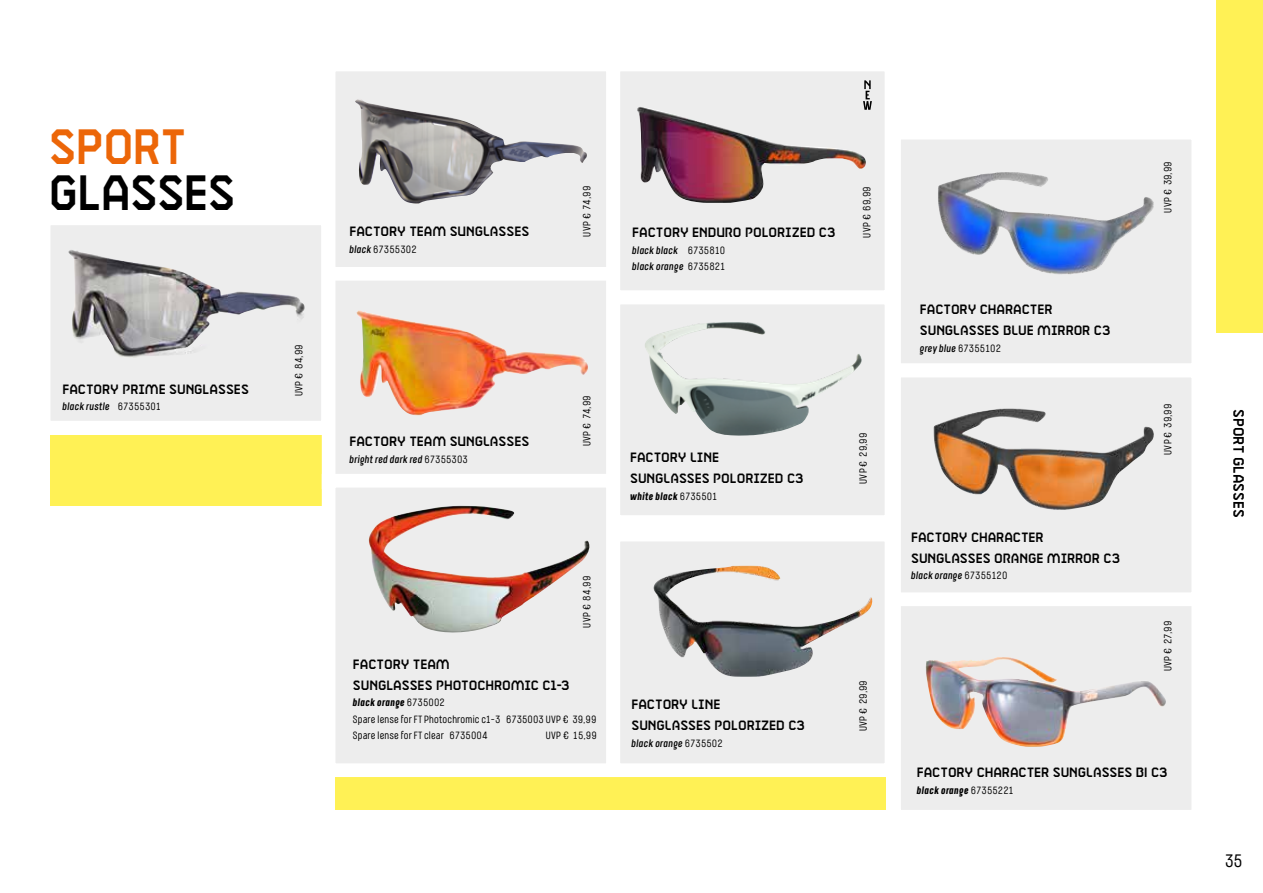
<style>
.page{position:relative;width:1263px;height:893px;background:#fff}
.page>*{position:absolute;margin:0;border:0;box-sizing:border-box;transform-origin:0 0}
.t1{font:49.5px "Coach";letter-spacing:-.02em;color:#000;scale:.95 1}
.t2{font:49.5px "Coach";letter-spacing:-.02em;color:#ec6608;scale:.95 1}
.t3{font:18px "Port Condensed";color:#000}
.t4{font:15px "Coach";letter-spacing:-.015em;color:#000}
.t5{font:13.5px/21px "Coach";letter-spacing:-.01em;color:#000}
.t6{font:10.5px/16.5px "Port Condensed";letter-spacing:.015em;color:#000}
.t7{font:italic 500 10.5px/16.5px "Port Condensed";letter-spacing:.02em;color:#000}
.t8{font:italic 700 10.5px "Port Condensed";letter-spacing:.02em;color:#000}
.s1{font-weight:400;font-style:normal}
.s2{font-weight:500;font-style:italic}
.s3{font-weight:700;font-style:italic}
</style>
<div class="page">
<div style="left:335px;top:763px;width:550px;height:47px;background:#fff155"></div>
<div style="left:50px;top:436px;width:272px;height:70px;background:#fff155"></div>
<div style="left:1216px;top:0;width:47px;height:333px;background:#fff155"></div>
<div style="left:606px;top:528px;width:292px;height:249px;background:#ededed;border:14px solid #fff"></div>
<div style="left:887px;top:592px;width:318px;height:232px;background:#ededed;border:14px solid #fff"></div>
<div style="left:606px;top:291px;width:292px;height:238px;background:#ededed;border:14px solid #fff"></div>
<div style="left:322px;top:266px;width:298px;height:223px;background:#ededed;border:14px solid #fff"></div>
<div style="left:322px;top:58px;width:298px;height:223px;background:#ededed;border:14px solid #fff"></div>
<div style="left:37px;top:212px;width:298px;height:222px;background:#ededed;border:14px solid #fff"></div>
<img style="left:356px;top:310px;width:232px;height:105px">
<img style="left:355px;top:99px;width:232px;height:104px">
<img style="left:68px;top:250px;width:237px;height:108px">
<img style="left:925px;top:657px;width:241px;height:90px">
<img style="left:645px;top:322px;width:217px;height:114px">
<img style="left:653px;top:566px;width:220px;height:111px">
<div style="left:887px;top:126px;width:318px;height:251px;background:#ededed;border:14px solid #fff"></div>
<img style="left:938px;top:172px;width:216px;height:102px">
<div style="left:887px;top:364px;width:318px;height:242px;background:#ededed;border:14px solid #fff"></div>
<img style="left:933px;top:408px;width:221px;height:102px">
<div style="left:322px;top:474px;width:298px;height:303px;background:#ededed;border:14px solid #fff"></div>
<img style="left:368px;top:506px;width:222px;height:127px">
<div style="left:606px;top:58px;width:292px;height:246px;background:#ededed;border:14px solid #fff"></div>
<svg style="left:863px;top:80px;width:9px;height:30px"></svg>
<img style="left:637px;top:106px;width:231px;height:97px">
<h1 class="t2" style="left:49px;top:119px;width:147px">SPORT</h1>
<h1 class="t1" style="left:49px;top:166px;width:198px">GLASSES</h1>
<p class="t5" style="left:62px;top:380px;width:188px">FACTORY PRIME SUNGLASSES</p>
<p class="t7" style="left:62px;top:398px;width:100px">black rustle <span class="s1">67355301</span></p>
<p class="t6" style="left:290px;top:396px;width:53px;rotate:-90deg">UVP € 84,99</p>
<p class="t5" style="left:349px;top:222px;width:181px">FACTORY TEAM SUNGLASSES</p>
<p class="t6" style="left:349px;top:241px;width:69px"><span class="s2">black</span> 67355302</p>
<p class="t6" style="left:578px;top:237px;width:52px;rotate:-90deg">UVP € 74,99</p>
<p class="t5" style="left:632px;top:223px;width:205px">FACTORY ENDURO POLORIZED C3</p>
<p class="t7" style="left:632px;top:242px;width:95px">black black <span class="s1">6735810 </span>black orange <span class="s1">6735821</span></p>
<p class="t6" style="left:858px;top:238px;width:53px;rotate:-90deg">UVP € 69,99</p>
<p class="t5" style="left:349px;top:432px;width:181px">FACTORY TEAM SUNGLASSES</p>
<p class="t7" style="left:349px;top:450px;width:120px">bright red dark red <span class="s1">67355303</span></p>
<p class="t6" style="left:578px;top:446px;width:52px;rotate:-90deg">UVP € 74,99</p>
<p class="t6" style="left:578px;top:628px;width:53px;rotate:-90deg">UVP € 84,99</p>
<p class="t5" style="left:353px;top:655px;width:218px">FACTORY TEAM<br>SUNGLASSES PHOTOCHROMIC C1-3</p>
<p class="t6" style="left:353px;top:694px;width:245px"><span class="s3">black orange</span> 6735002<br>Spare lense for FT Photochromic c1-3 6735003 UVP € 39,99<br>Spare lense for FT clear 6735004</p>
<p class="t6" style="left:546px;top:727px;width:53px">UVP € 15,99</p>
<p class="t5" style="left:630px;top:448px;width:175px">FACTORY LINE<br>SUNGLASSES POLORIZED C3</p>
<p class="t8" style="left:630px;top:489px;width:89px">white black <span class="s1">6735501</span></p>
<p class="t5" style="left:631px;top:695px;width:175px">FACTORY LINE<br>SUNGLASSES POLORIZED C3</p>
<p class="t7" style="left:631px;top:734px;width:93px">black orange <span class="s1">6735502</span></p>
<p class="t6" style="left:855px;top:484px;width:53px;rotate:-90deg">UVP € 29,99</p>
<p class="t6" style="left:855px;top:731px;width:53px;rotate:-90deg">UVP € 29,99</p>
<p class="t5" style="left:920px;top:300px;width:192px">FACTORY CHARACTER<br>SUNGLASSES BLUE MIRROR C3</p>
<p class="t7" style="left:920px;top:339px;width:83px">grey blue <span class="s1">67355102</span></p>
<p class="t5" style="left:911px;top:528px;width:211px">FACTORY CHARACTER<br>SUNGLASSES ORANGE MIRROR C3</p>
<p class="t7" style="left:911px;top:567px;width:98px">black orange <span class="s1">67355120</span></p>
<p class="t6" style="left:1159px;top:213px;width:53px;rotate:-90deg">UVP € 39,99</p>
<p class="t6" style="left:1159px;top:455px;width:53px;rotate:-90deg">UVP € 39,99</p>
<p class="t6" style="left:1159px;top:671px;width:52px;rotate:-90deg">UVP € 27,99</p>
<p class="t5" style="left:917px;top:763px;width:252px">FACTORY CHARACTER SUNGLASSES BI C3</p>
<p class="t8" style="left:917px;top:783px;width:99px">black orange <span class="s1">67355221</span></p>
<p class="t4" style="left:1247px;top:409px;width:110px;rotate:90deg">SPORT GLASSES</p>
<h2 class="t3" style="left:1225px;top:849px;width:18px">35</h2>
</div>
